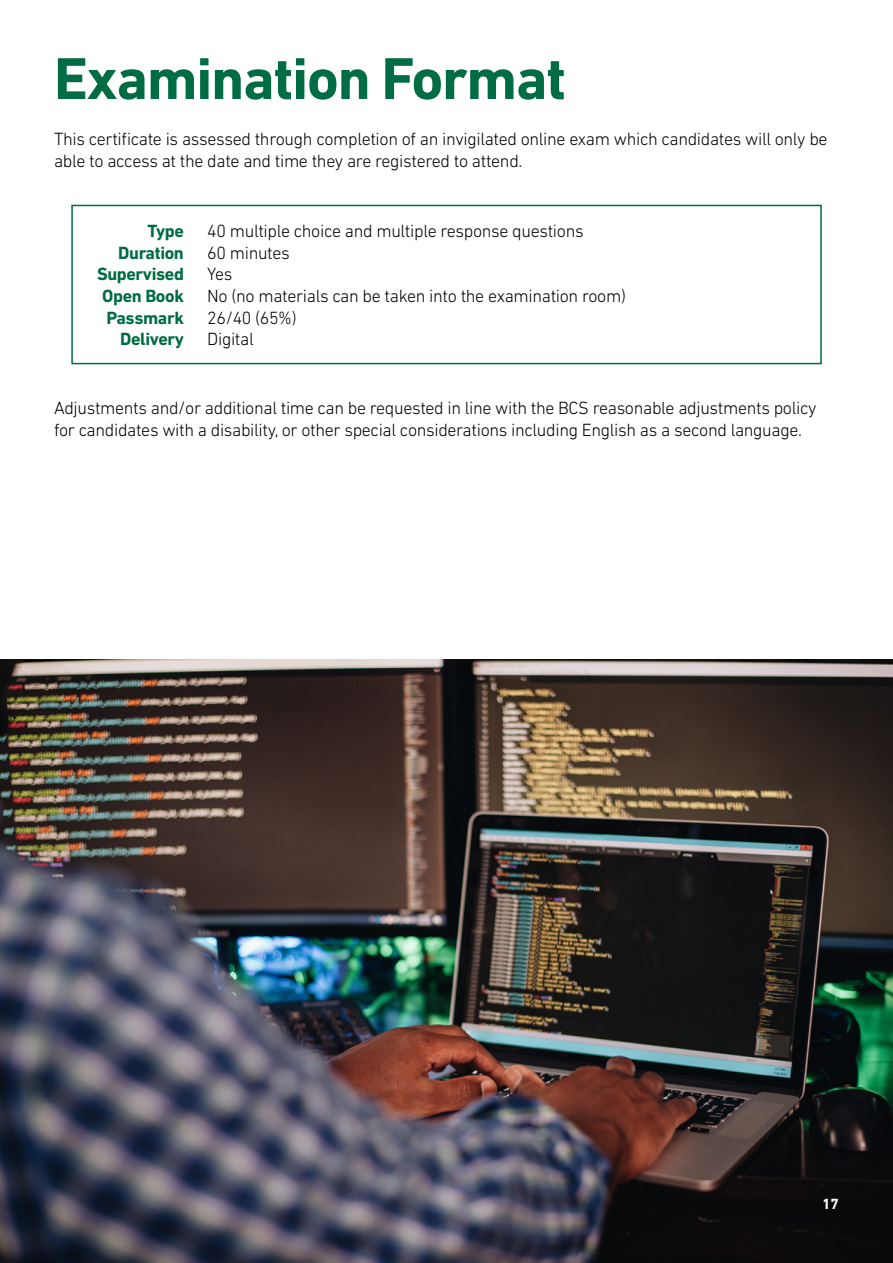
<style>
.page{position:relative;width:893px;height:1263px;background:#fff}
.page>*{position:absolute;margin:0;border:0;box-sizing:border-box;transform-origin:0 0}
.t1{font:700 60px "DIN Next LT Pro";letter-spacing:-.02em;color:#006c43}
.t2{font:300 18px/21.6px "DIN Next LT Pro";letter-spacing:-.02em;color:#000}
.t3{font:700 18px/21.6px "DIN Next LT Pro";letter-spacing:-.02em;color:#006c43;text-align:right}
.t4{font:700 15px "DIN Next LT Pro";color:#fff}
</style>
<div class="page">
<img style="left:0;top:659px;width:893px;height:604px">
<div style="left:71px;top:205px;width:751px;height:159px;background:#fff;border:2px solid #006c43"></div>
<h1 class="t1" style="left:54px;top:44px;width:514px">Examination Format</h1>
<p class="t2" style="left:54px;top:128px;width:775px">This certificate is assessed through completion of an invigilated online exam which candidates will only be able to access at the date and time they are registered to attend.</p>
<p class="t3" style="left:97px;top:220px;width:88px">Type<br>Duration<br>Supervised<br>Open Book<br>Passmark<br>Delivery</p>
<p class="t2" style="left:207px;top:220px;width:420px">40 multiple choice and multiple response questions<br>60 minutes<br>Yes<br>No (no materials can be taken into the examination room)<br>26/40 (65%)<br>Digital</p>
<p class="t2" style="left:54px;top:397px;width:764px">Adjustments and/or additional time can be requested in line with the BCS reasonable adjustments policy for candidates with a disability, or other special considerations including English as a second language.</p>
<p class="t4" style="left:822px;top:1195px;width:18px">17</p>
</div>
